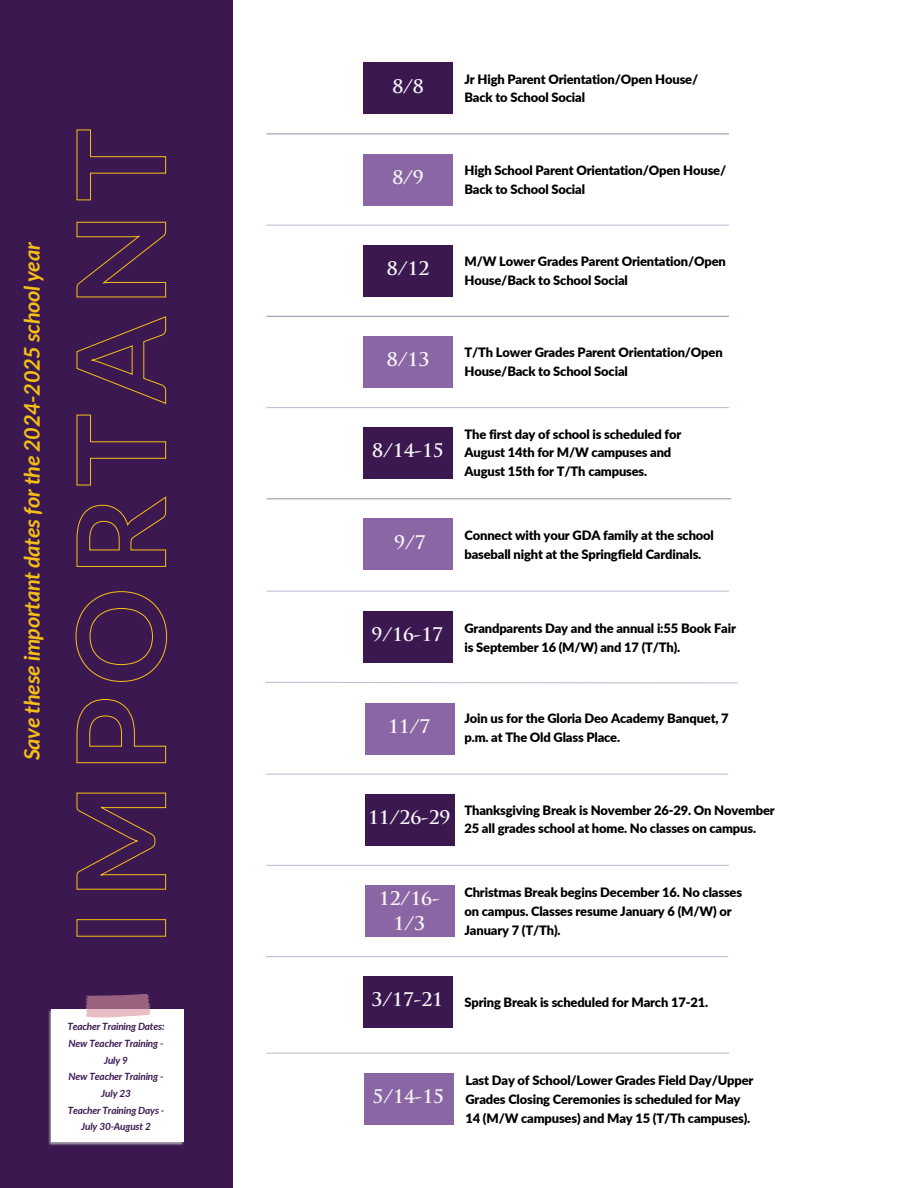
<style>
.page{position:relative;width:918px;height:1188px;background:#fff}
.page>*{position:absolute;margin:0;border:0;box-sizing:border-box;transform-origin:0 0}
.t1{font:italic 700 21.75px "Lato";letter-spacing:-.015em;color:#f5be13}
.t2{font:700 18.3px/25.5px "Trajan Pro";letter-spacing:-.01em;color:#f7f7f7;text-align:center}
.t3{font:900 12.9px/18.9px "Lato";letter-spacing:-.01em;color:#000}
.t4{font:italic 700 10.05px/16.6px "Lato";letter-spacing:-.015em;color:#3b1950;text-align:center}
</style>
<div class="page">
<hr style="left:267px;top:591px;width:462px;height:1px;background:#8b66a4">
<hr style="left:267px;top:407px;width:462px;height:1px;background:#8b66a4">
<hr style="left:267px;top:316px;width:462px;height:1px;background:#3b1950">
<hr style="left:267px;top:498px;width:464px;height:1px;background:#3b1950">
<hr style="left:267px;top:225px;width:462px;height:1px;background:#8b66a4">
<hr style="left:267px;top:133px;width:462px;height:1px;background:#3b1950">
<hr style="left:266px;top:774px;width:462px;height:1px;background:#8b66a4">
<svg style="left:265px;top:681px;width:473px;height:3px"></svg>
<hr style="left:267px;top:865px;width:462px;height:1px;background:#8b66a4">
<div style="left:0;top:0;width:233px;height:1188px;background:#3b1950"></div>
<img style="left:49px;top:1007px;width:135px;height:139px">
<div style="left:52px;top:1010px;width:132px;height:132px;background:#fff"></div>
<svg style="left:85px;top:995px;width:65px;height:23px"></svg>
<svg style="left:75px;top:129px;width:93px;height:808px"></svg>
<div style="left:363px;top:62px;width:90px;height:52px;background:#3b1950"></div>
<div style="left:363px;top:154px;width:90px;height:51px;background:#8b66a4"></div>
<div style="left:363px;top:245px;width:90px;height:52px;background:#3b1950"></div>
<div style="left:363px;top:336px;width:90px;height:52px;background:#8b66a4"></div>
<div style="left:363px;top:427px;width:90px;height:52px;background:#3b1950"></div>
<div style="left:363px;top:519px;width:90px;height:51px;background:#8b66a4"></div>
<div style="left:363px;top:611px;width:90px;height:52px;background:#3b1950"></div>
<div style="left:365px;top:703px;width:90px;height:51px;background:#8b66a4"></div>
<div style="left:365px;top:794px;width:90px;height:52px;background:#3b1950"></div>
<div style="left:365px;top:885px;width:90px;height:52px;background:#8b66a4"></div>
<hr style="left:266px;top:956px;width:462px;height:1px;background:#8b66a4">
<div style="left:363px;top:976px;width:90px;height:52px;background:#3b1950"></div>
<hr style="left:267px;top:1053px;width:462px;height:1px;background:#8b66a4">
<div style="left:364px;top:1073px;width:90px;height:52px;background:#8b66a4"></div>
<h3 class="t1" style="left:18px;top:760px;width:520px;rotate:-90deg">Save these important dates for the 2024-2025 school year</h3>
<h2 class="t4" style="left:67px;top:1018px;width:99px">Teacher Training Dates:</h2>
<p class="t4" style="left:69px;top:1035px;width:96px">New Teacher Training -<br>July 9</p>
<p class="t4" style="left:69px;top:1068px;width:96px">New Teacher Training -<br>July 23</p>
<p class="t4" style="left:68px;top:1101px;width:98px">Teacher Training Days -<br>July 30-August 2</p>
<h3 class="t2" style="left:392px;top:75px;width:33px">8/8</h3>
<h3 class="t2" style="left:392px;top:166px;width:33px">8/9</h3>
<p class="t3" style="left:465px;top:69px;width:235px">Jr High Parent Orientation/Open House/<br>Back to School Social</p>
<h4 class="t3" style="left:465px;top:160px;width:263px">High School Parent Orientation/Open House/<br>Back to School Social</h4>
<h3 class="t2" style="left:387px;top:258px;width:44px">8/12</h3>
<h4 class="t3" style="left:465px;top:252px;width:263px">M/W Lower Grades Parent Orientation/Open<br>House/Back to School Social</h4>
<h3 class="t2" style="left:387px;top:349px;width:44px">8/13</h3>
<h4 class="t2" style="left:372px;top:440px;width:73px">8/14-15</h4>
<h4 class="t2" style="left:394px;top:531px;width:33px">9/7</h4>
<h4 class="t3" style="left:465px;top:343px;width:260px">T/Th Lower Grades Parent Orientation/Open<br>House/Back to School Social</h4>
<h4 class="t3" style="left:465px;top:424px;width:218px">The first day of school is scheduled for<br>August 14th for M/W campuses and</h4>
<h3 class="t3" style="left:465px;top:462px;width:184px">August 15th for T/Th campuses.</h3>
<h3 class="t3" style="left:465px;top:525px;width:251px">Connect with your GDA family at the school baseball night at the Springfield Cardinals.</h3>
<h4 class="t2" style="left:372px;top:624px;width:73px">9/16-17</h4>
<h3 class="t3" style="left:465px;top:618px;width:273px">Grandparents Day and the annual i:55 Book Fair is September 16 (M/W) and 17 (T/Th).</h3>
<h4 class="t2" style="left:388px;top:715px;width:44px">11/7</h4>
<h3 class="t3" style="left:465px;top:709px;width:266px">Join us for the Gloria Deo Academy Banquet, 7 p.m. at The Old Glass Place.</h3>
<h4 class="t2" style="left:368px;top:807px;width:84px">11/26-29</h4>
<h3 class="t3" style="left:465px;top:800px;width:312px">Thanksgiving Break is November 26-29. On November<br>25 all grades school at home. No classes on campus.</h3>
<h3 class="t2" style="left:379px;top:887px;width:62px">12/16-<br>1/3</h3>
<h4 class="t3" style="left:465px;top:882px;width:279px">Christmas Break begins December 16. No classes on campus. Classes resume January 6 (M/W) or<br>January 7 (T/Th).</h4>
<h3 class="t2" style="left:372px;top:989px;width:73px">3/17-21</h3>
<h4 class="t3" style="left:465px;top:992px;width:245px">Spring Break is scheduled for March 17-21.</h4>
<h2 class="t2" style="left:373px;top:1086px;width:73px">5/14-15</h2>
<h4 class="t3" style="left:465px;top:1071px;width:290px">Last Day of School/Lower Grades Field Day/Upper<br>Grades Closing Ceremonies is scheduled for May<br>14 (M/W campuses) and May 15 (T/Th campuses).</h4>
</div>
